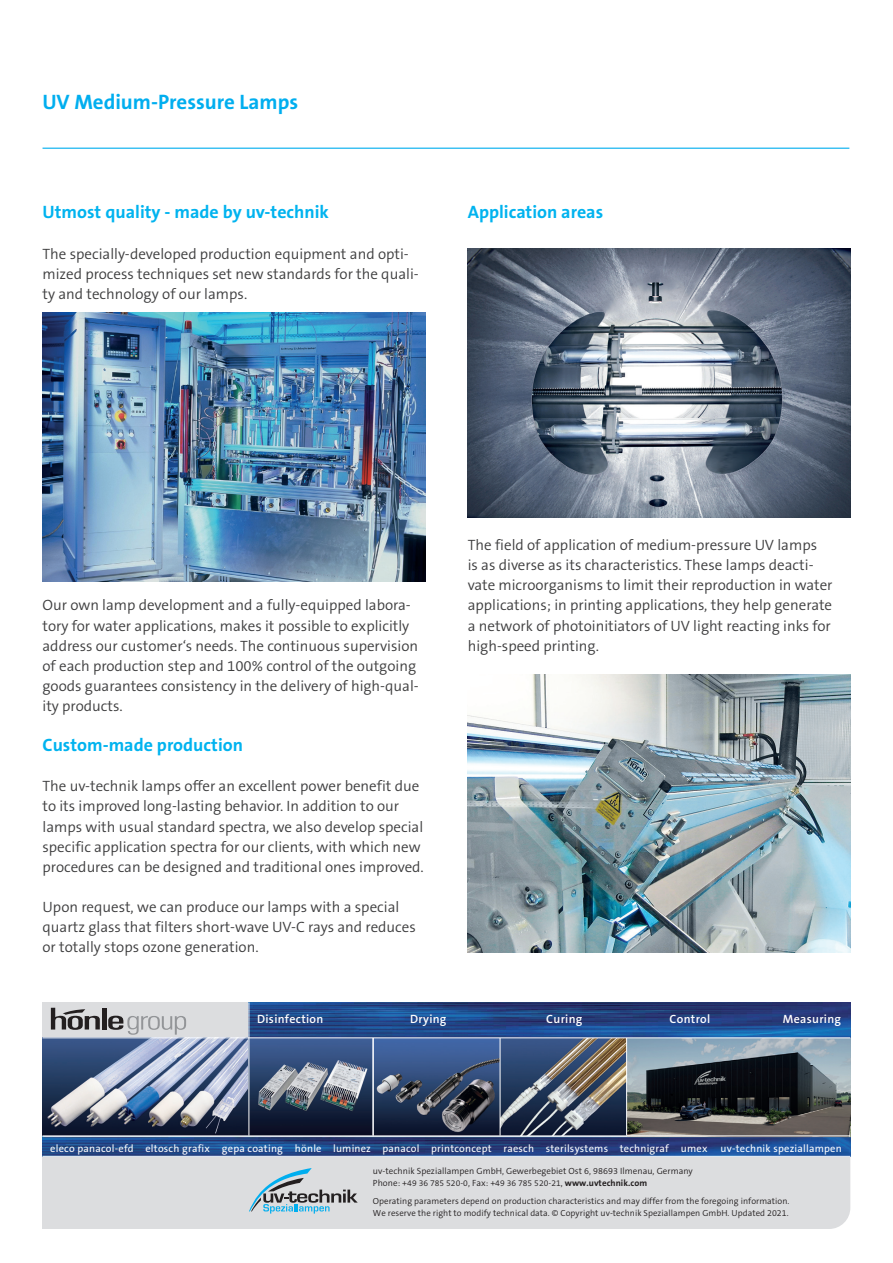
<style>
.page{position:relative;width:893px;height:1263px;background:#fff}
.page>*{position:absolute;margin:0;border:0;box-sizing:border-box;transform-origin:0 0}
.t1{font:700 21px "The Sans B7";color:#00aeef}
.t2{font:700 18px "The Sans B7";color:#00b3ef}
.t3{font:300 15px/20.1px "The Sans B4";color:#3e3e3f}
.t4{font:600 12px "The Sans B6";letter-spacing:.025em;color:#fff}
.t5{font:10.5px "The Sans B5 Plain";letter-spacing:.02em;color:#fff}
.t6{font:300 9px "The Sans B4";letter-spacing:.005em;color:#231f20}
.t7{font:300 8.85px/12px "The Sans B4";letter-spacing:.005em;color:#231f20}
.t8{font:300 8.55px "The Sans B4";letter-spacing:.005em;color:#231f20}
.s1{font-size:9px}
.s2{font-family:"The Sans B7";font-weight:700;font-size:9px}
</style>
<div class="page">
<div style="left:43px;top:1002px;width:767px;height:137px;background:#dcdddf"></div>
<div style="left:43px;top:1108px;width:807px;height:121px;background:#dcdddf;border-radius:21px"></div>
<div style="left:43px;top:1108px;width:717px;height:121px;background:#dcdddf"></div>
<img style="left:43px;top:1136px;width:807px;height:20px">
<img style="left:43px;top:1038px;width:206px;height:97px">
<div style="left:102px;top:1008px;width:5px;height:21px;background:#231f20"></div>
<svg style="left:108px;top:1016px;width:78px;height:19px"></svg>
<svg style="left:51px;top:1008px;width:49px;height:22px"></svg>
<img style="left:250px;top:1002px;width:600px;height:133px">
<svg style="left:249px;top:1168px;width:109px;height:45px"></svg>
<hr style="left:249px;top:1002px;width:1px;height:133px;background:#fff">
<hr style="left:43px;top:1135px;width:807px;height:1px;background:#fff">
<hr style="left:43px;top:1156px;width:807px;height:1px;background:#fff">
<hr style="left:43px;top:1037px;width:807px;height:1px;background:#fff">
<hr style="left:373px;top:1038px;width:1px;height:97px;background:#fff">
<hr style="left:500px;top:1038px;width:1px;height:97px;background:#fff">
<hr style="left:626px;top:1038px;width:1px;height:97px;background:#fff">
<hr style="left:43px;top:148px;width:806px;height:1px;background:#00aeef">
<img style="left:43px;top:313px;width:382px;height:268px">
<img style="left:468px;top:249px;width:382px;height:269px">
<img style="left:468px;top:674px;width:382px;height:278px">
<h1 class="t1" style="left:43px;top:91px;width:257px">UV Medium-Pressure Lamps</h1>
<p class="t2" style="left:43px;top:203px;width:288px">Utmost quality - made by uv-technik</p>
<p class="t3" style="left:43px;top:244px;width:378px">The specially-developed production equipment and opti&shy;mized process techniques set new standards for the quali&shy;ty and technology of our lamps.</p>
<p class="t2" style="left:468px;top:203px;width:137px">Application areas</p>
<p class="t3" style="left:43px;top:596px;width:378px">Our own lamp development and a fully-equipped labora&shy;tory for water applications, makes it possible to explicitly address our customer‘s needs. The continuous supervision of each production step and 100% control of the outgoing goods guarantees consistency in the delivery of high-qual&shy;ity products.</p>
<p class="t2" style="left:43px;top:735px;width:202px">Custom-made production</p>
<p class="t3" style="left:43px;top:777px;width:383px">The uv-technik lamps offer an excellent power benefit due to its improved long-lasting behavior. In addition to our lamps with usual standard spectra, we also develop special specific application spectra for our clients, with which new procedures can be designed and traditional ones improved.</p>
<p class="t3" style="left:43px;top:897px;width:375px">Upon request, we can produce our lamps with a special quartz glass that filters short-wave UV-C rays and reduces or totally stops ozone generation.</p>
<p class="t3" style="left:468px;top:536px;width:366px">The field of application of medium-pressure UV lamps<br>is as diverse as its characteristics. These lamps deacti&shy;vate microorganisms to limit their reproduction in water applications; in printing applications, they help generate a network of photoinitiators of UV light reacting inks for high-speed printing.</p>
<p class="t4" style="left:257px;top:1013px;width:68px">Disinfection</p>
<p class="t4" style="left:410px;top:1013px;width:38px">Drying</p>
<p class="t4" style="left:546px;top:1013px;width:38px">Curing</p>
<p class="t4" style="left:670px;top:1013px;width:42px">Control</p>
<p class="t4" style="left:783px;top:1013px;width:60px">Measuring</p>
<p class="t5" style="left:50px;top:1143px;width:793px">eleco panacol-efd eltosch grafix gepa coating hönle luminez panacol printconcept raesch sterilsystems technigraf umex uv-technik speziallampen</p>
<p class="t6" style="left:373px;top:1167px;width:321px">uv-technik Speziallampen GmbH, Gewerbegebiet Ost 6, 98693 Ilmenau, Germany</p>
<p class="t8" style="left:373px;top:1179px;width:276px"><span class="s1">Phone: +</span>49 36 785 520-0<span class="s1">, Fax: +</span>49 36 785 520-21<span class="s1">,</span> <span class="s2">www.uvtechnik.com</span></p>
<p class="t7" style="left:373px;top:1196px;width:418px">Operating parameters depend on production characteristics and may differ from the foregoing information.<br>We reserve the right to modify technical data. © Copyright uv-technik Speziallampen GmbH. Updated 2021.</p>
</div>
